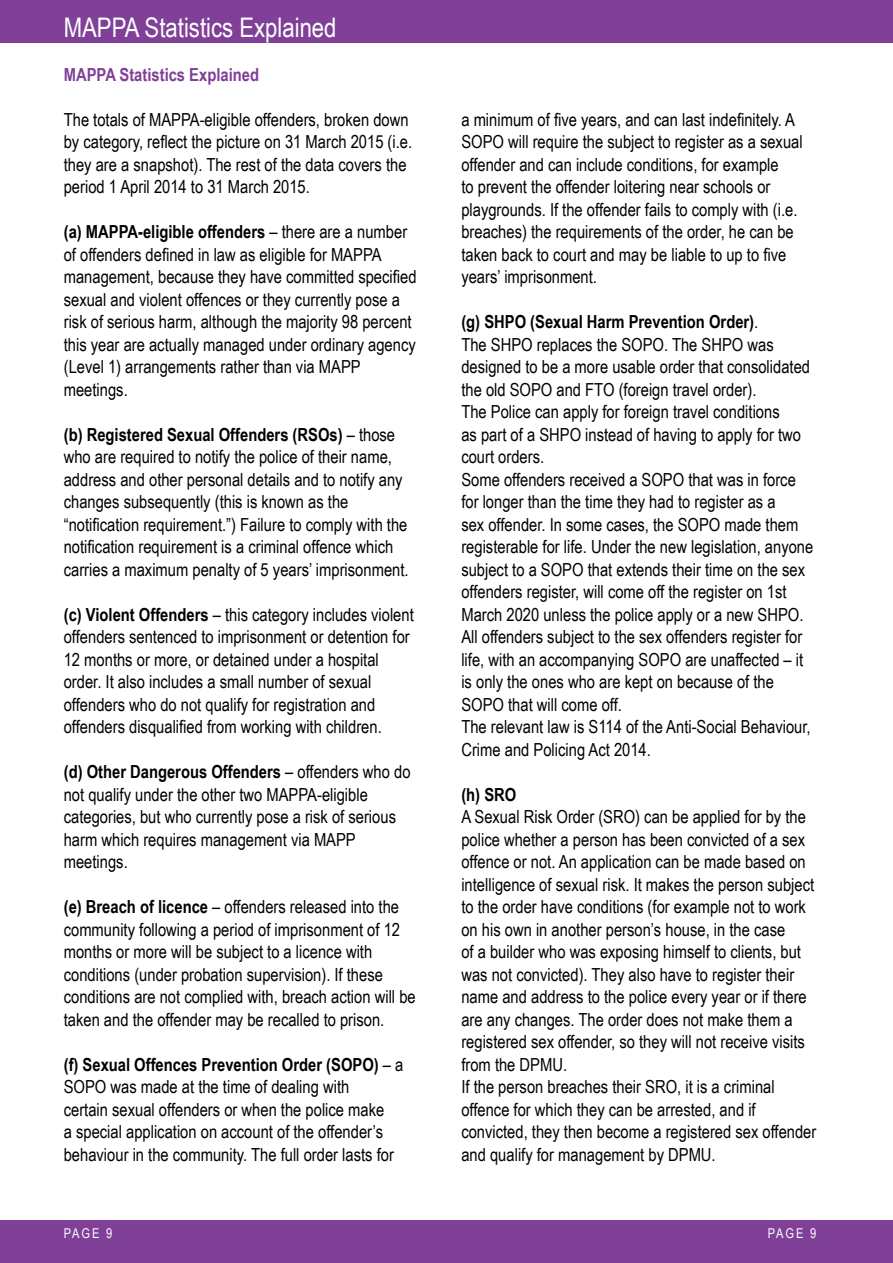
<style>
.page{position:relative;width:893px;height:1263px;background:#fff}
.page>*{position:absolute;margin:0;border:0;box-sizing:border-box;transform-origin:0 0}
.t1{font:27px "Arial Narrow";color:#fff}
.t2{font:18px/22.5px "Arial Narrow";color:#000}
.t3{font:700 18px "Arial Narrow";color:#7f3f98}
.t4{font:700 18px "Arial Narrow";color:#000}
.t5{font:13.5px "Arial Narrow";letter-spacing:.14em;color:#fff}
.s1{font-weight:700}
</style>
<div class="page">
<div style="left:0;top:0;width:893px;height:43px;background:#804098"></div>
<div style="left:0;top:1220px;width:893px;height:43px;background:#804098"></div>
<h1 class="t1" style="left:64px;top:12px;width:274px">MAPPA Statistics Explained</h1>
<p class="t3" style="left:64px;top:64px;width:197px">MAPPA Statistics Explained</p>
<p class="t2" style="left:64px;top:108px;width:350px">The totals of MAPPA-eligible offenders, broken down by category, reflect the picture on 31 March 2015 (i.e. they are a snapshot). The rest of the data covers the period 1 April 2014 to 31 March 2015.</p>
<p class="t2" style="left:64px;top:220px;width:354px"><span class="s1">(a) MAPPA-eligible offenders</span> – there are a number of offenders defined in law as eligible for MAPPA management, because they have committed specified sexual and violent offences or they currently pose a risk of serious harm, although the majority 98 percent this year are actually managed under ordinary agency (Level 1) arrangements rather than via MAPP meetings.</p>
<p class="t2" style="left:64px;top:423px;width:346px"><span class="s1">(b) Registered Sexual Offenders (RSOs)</span> – those who are required to notify the police of their name, address and other personal details and to notify any changes subsequently (this is known as the “notification requirement.”) Failure to comply with the notification requirement is a criminal offence which carries a maximum penalty of 5 years’ imprisonment.</p>
<p class="t2" style="left:64px;top:603px;width:352px"><span class="s1">(c) Violent Offenders</span> – this category includes violent offenders sentenced to imprisonment or detention for 12 months or more, or detained under a hospital order. It also includes a small number of sexual offenders who do not qualify for registration and offenders disqualified from working with children.</p>
<p class="t2" style="left:64px;top:760px;width:348px"><span class="s1">(d) Other Dangerous Offenders</span> – offenders who do not qualify under the other two MAPPA-eligible categories, but who currently pose a risk of serious harm which requires management via MAPP meetings.</p>
<p class="t2" style="left:64px;top:895px;width:353px"><span class="s1">(e) Breach of licence</span> – offenders released into the community following a period of imprisonment of 12 months or more will be subject to a licence with conditions (under probation supervision). If these conditions are not complied with, breach action will be taken and the offender may be recalled to prison.</p>
<p class="t2" style="left:64px;top:1053px;width:341px"><span class="s1">(f) Sexual Offences Prevention Order (SOPO)</span> – a SOPO was made at the time of dealing with<br>certain sexual offenders or when the police make<br>a special application on account of the offender’s behaviour in the community. The full order lasts for</p>
<p class="t5" style="left:64px;top:1225px;width:50px">PAGE 9</p>
<p class="t2" style="left:461px;top:108px;width:343px">a minimum of five years, and can last indefinitely. A SOPO will require the subject to register as a sexual offender and can include conditions, for example<br>to prevent the offender loitering near schools or playgrounds. If the offender fails to comply with (i.e. breaches) the requirements of the order, he can be taken back to court and may be liable to up to five years’ imprisonment.</p>
<p class="t2" style="left:461px;top:311px;width:353px"><span class="s1">(g) SHPO (Sexual Harm Prevention Order)</span>.<br>The SHPO replaces the SOPO. The SHPO was designed to be a more usable order that consolidated the old SOPO and FTO (foreign travel order).<br>The Police can apply for foreign travel conditions<br>as part of a SHPO instead of having to apply for two court orders.<br>Some offenders received a SOPO that was in force for longer than the time they had to register as a<br>sex offender. In some cases, the SOPO made them registerable for life. Under the new legislation, anyone subject to a SOPO that extends their time on the sex offenders register, will come off the register on 1st March 2020 unless the police apply or a new SHPO.<br>All offenders subject to the sex offenders register for life, with an accompanying SOPO are unaffected – it is only the ones who are kept on because of the SOPO that will come off.<br>The relevant law is S114 of the Anti-Social Behaviour, Crime and Policing Act 2014.</p>
<p class="t4" style="left:461px;top:784px;width:56px">(h) SRO</p>
<p class="t2" style="left:461px;top:806px;width:357px">A Sexual Risk Order (SRO) can be applied for by the police whether a person has been convicted of a sex offence or not. An application can be made based on intelligence of sexual risk. It makes the person subject to the order have conditions (for example not to work on his own in another person’s house, in the case<br>of a builder who was exposing himself to clients, but was not convicted). They also have to register their name and address to the police every year or if there are any changes. The order does not make them a registered sex offender, so they will not receive visits from the DPMU.<br>If the person breaches their SRO, it is a criminal offence for which they can be arrested, and if convicted, they then become a registered sex offender and qualify for management by DPMU.</p>
<p class="t5" style="left:768px;top:1225px;width:50px">PAGE 9</p>
</div>
